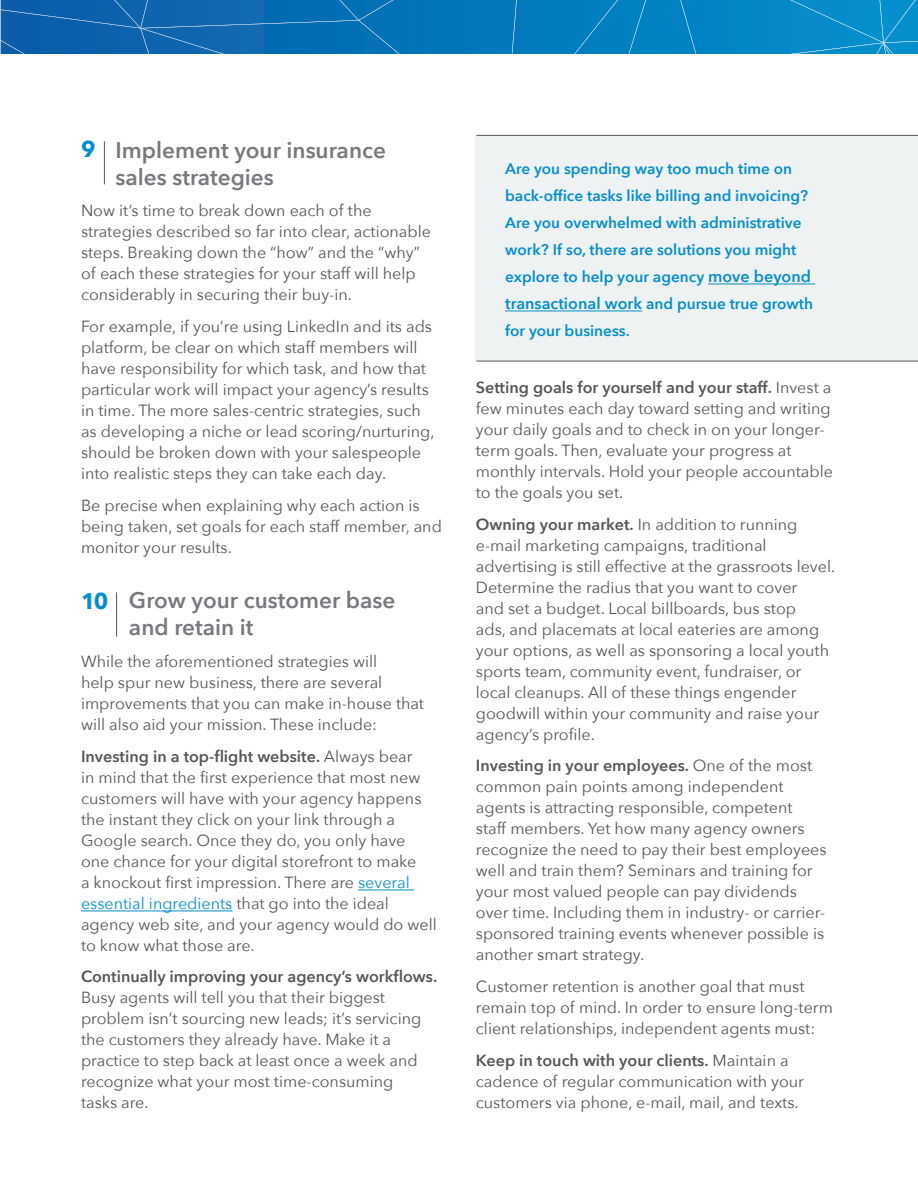
<style>
.page{position:relative;width:918px;height:1188px;background:#fff}
.page>*{position:absolute;margin:0;border:0;box-sizing:border-box;transform-origin:0 0}
.t1{font:600 22.5px/27px "Avenir Next";color:#767a7e}
.t2{font:700 22.5px "Avenir Next";color:#058ecd}
.t3{font:16.2px/21px "Avenir Next";color:#56565a}
.t4{font:600 16.2px "Avenir Next";color:#56565a}
.t5{font:600 15.3px/27px "Avenir Next";color:#058ecd}
.s1{font-weight:600}
.s2{color:#058ecd}
.s3{font-size:16.2px}
</style>
<div class="page">
<div style="left:517px;top:0;width:57px;height:54px;background:#007bbe"></div>
<svg style="left:1px;top:0;width:516px;height:54px;background:#0b6cb2"></svg>
<svg style="left:574px;top:0;width:344px;height:54px;background:#0788c7"></svg>
<hr style="left:358px;top:890px;width:56px;height:1px;background:#058ecd">
<hr style="left:81px;top:911px;width:151px;height:1px;background:#058ecd">
<hr style="left:116px;top:592px;width:1px;height:45px;background:#56565a">
<div style="left:476px;top:136px;width:442px;height:226px;background:#eef2f2"></div>
<hr style="left:708px;top:284px;width:107px;height:1px;background:#058ecd">
<hr style="left:505px;top:311px;width:137px;height:1px;background:#058ecd">
<hr style="left:476px;top:135px;width:442px;height:1px;background:#56565a">
<hr style="left:476px;top:361px;width:442px;height:1px;background:#56565a">
<hr style="left:104px;top:141px;width:1px;height:43px;background:#56565a">
<h1 class="t1" style="left:115px;top:136px;width:272px">Implement your insurance sales strategies</h1>
<p class="t3" style="left:81px;top:199px;width:352px">Now it’s time to break down each of the strategies described so far into clear, actionable steps. Breaking down the “how” and the “why” of each these strategies for your staff will help considerably in securing their buy-in.</p>
<p class="t3" style="left:81px;top:315px;width:355px">For example, if you’re using LinkedIn and its ads platform, be clear on which staff members will have responsibility for which task, and how that particular work will impact your agency’s results in time. The more sales-centric strategies, such as developing a niche or lead scoring/nurturing, should be broken down with your salespeople into realistic steps they can take each day.</p>
<p class="t3" style="left:81px;top:494px;width:362px">Be precise when explaining why each action is being taken, set goals for each staff member, and monitor your results.</p>
<h1 class="t1" style="left:129px;top:586px;width:268px">Grow your customer base and retain it</h1>
<p class="t3" style="left:81px;top:650px;width:345px">While the aforementioned strategies will<br>help spur new business, there are several improvements that you can make in-house that will also aid your mission. These include:</p>
<p class="t3" style="left:81px;top:745px;width:357px"><span class="s1">Investing in a top-flight website.</span> Always bear<br>in mind that the first experience that most new customers will have with your agency happens the instant they click on your link through a Google search. Once they do, you only have one chance for your digital storefront to make<br>a knockout first impression. There are <span class="s2">several essential ingredients</span> that go into the ideal agency web site, and your agency would do well to know what those are.</p>
<p class="t4" style="left:81px;top:963px;width:358px">Continually improving your agency’s workflows.</p>
<p class="t3" style="left:81px;top:987px;width:342px">Busy agents will tell you that their biggest problem isn’t sourcing new leads; it’s servicing the customers they already have. Make it a practice to step back at least once a week and recognize what your most time-consuming tasks are.</p>
<h1 class="t2" style="left:81px;top:130px;width:16px">9</h1>
<h1 class="t2" style="left:81px;top:582px;width:29px">10</h1>
<p class="t5" style="left:505px;top:155px;width:309px">Are you spending way too much time on back-office tasks like billing and invoicing?<br>Are you overwhelmed with administrative work? If so, there are solutions you might explore to help your agency <span class="s3">move beyond transactional work</span> and pursue true growth for your business.</p>
<p class="t3" style="left:476px;top:376px;width:359px"><span class="s1">Setting goals for yourself and your staff.</span> Invest a few minutes each day toward setting and writing your daily goals and to check in on your longer&shy;term goals. Then, evaluate your progress at monthly intervals. Hold your people accountable to the goals you set.</p>
<p class="t3" style="left:476px;top:513px;width:361px"><span class="s1">Owning your market.</span> In addition to running e-mail marketing campaigns, traditional advertising is still effective at the grassroots level.<br>Determine the radius that you want to cover<br>and set a budget. Local billboards, bus stop<br>ads, and placemats at local eateries are among your options, as well as sponsoring a local youth sports team, community event, fundraiser, or local cleanups. All of these things engender goodwill within your community and raise your agency’s profile.</p>
<p class="t3" style="left:476px;top:755px;width:352px"><span class="s1">Investing in your employees.</span> One of the most common pain points among independent agents is attracting responsible, competent staff members. Yet how many agency owners recognize the need to pay their best employees well and train them? Seminars and training for your most valued people can pay dividends over time. Including them in industry- or carrier&shy;sponsored training events whenever possible is another smart strategy.</p>
<p class="t3" style="left:476px;top:975px;width:359px">Customer retention is another goal that must remain top of mind. In order to ensure long-term client relationships, independent agents must:</p>
<p class="t3" style="left:476px;top:1049px;width:330px"><span class="s1">Keep in touch with your clients.</span> Maintain a cadence of regular communication with your customers via phone, e-mail, mail, and texts.</p>
</div>
